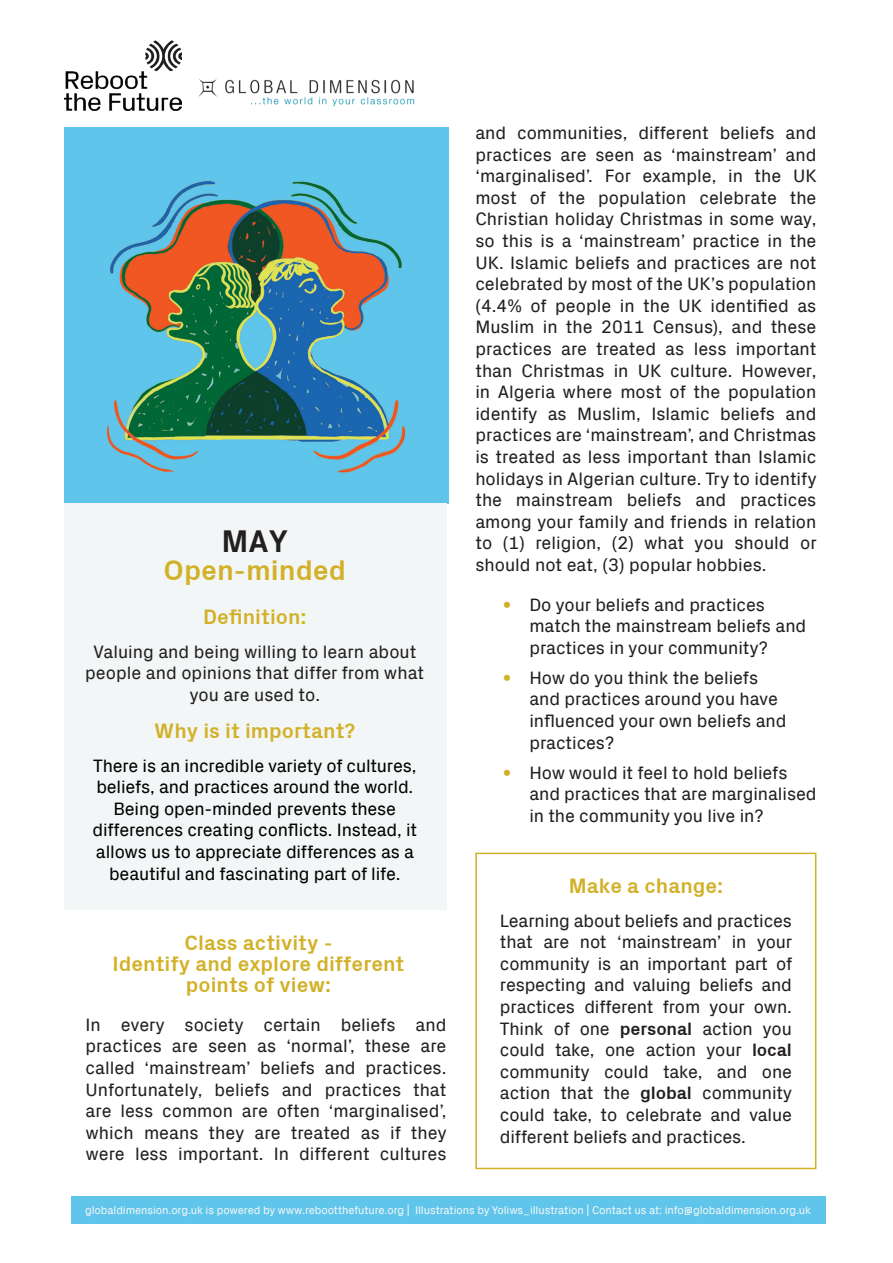
<style>
.page{position:relative;width:893px;height:1263px;background:#fff}
.page>*{position:absolute;margin:0;border:0;box-sizing:border-box;transform-origin:0 0}
.t1{font:700 31.5px "Px Grotesk";color:#231f20}
.t2{font:700 28.5px "Px Grotesk";color:#d2b129}
.t3{font:700 21px/21px "Px Grotesk";color:#d2b129;text-align:center}
.t4{font:18px/21.6px "Px Grotesk";letter-spacing:-.005em;color:#231f20;text-align:justify}
.t5{font:18px/21.6px "Px Grotesk";letter-spacing:-.01em;color:#000;text-align:center}
.t6{font:11.25px "Px Grotesk";letter-spacing:-.01em;color:#f3f6f7}
.s1{color:#cdbb00}
.s2{font-weight:700;color:#d2b129}
.s3{font-weight:700}
</style>
<div class="page">
<img style="left:64px;top:128px;width:384px;height:375px">
<img style="left:198px;top:79px;width:217px;height:27px">
<div style="left:64px;top:504px;width:382px;height:406px;background:#f3f6f7"></div>
<div style="left:475px;top:853px;width:341px;height:316px;border:2px solid #d2b129"></div>
<div style="left:70px;top:1197px;width:755px;height:27px;background:#5fc5eb"></div>
<img style="left:64px;top:41px;width:117px;height:69px">
<p class="t1" style="left:221px;top:522px;width:68px">MAY</p>
<p class="t2" style="left:164px;top:553px;width:184px">Open-minded</p>
<p class="t3" style="left:203px;top:606px;width:105px">Definition<span class="s1">:</span></p>
<p class="t4" style="left:85px;top:639px;width:340px;text-align:center">Valuing and being willing to learn about people and opinions that differ from what you are used to.</p>
<p class="t3" style="left:154px;top:720px;width:203px">Why is it important?</p>
<p class="t5" style="left:92px;top:753px;width:326px">There is an incredible variety of cultures, beliefs, and practices around the world.<br>Being open-minded prevents these differences creating conflicts. Instead, it allows us to appreciate differences as a beautiful and fascinating part of life.</p>
<p class="t3" style="left:113px;top:932px;width:293px">Class activity -<br>Identify and explore different points of view:</p>
<p class="t4" style="left:86px;top:1013px;width:363px">In every society certain beliefs and practices are seen as ‘normal’, these are called ‘mainstream’ beliefs and practices.<br>Unfortunately, beliefs and practices that are less common are often ‘marginalised’, which means they are treated as if they were less important. In different cultures</p>
<p class="t4" style="left:475px;top:121px;width:343px">and communities, different beliefs and practices are seen as ‘mainstream’ and ‘marginalised’. For example, in the UK most of the population celebrate the Christian holiday Christmas in some way, so this is a ‘mainstream’ practice in the UK. Islamic beliefs and practices are not celebrated by most of the UK’s population (4.4% of people in the UK identified as Muslim in the 2011 Census), and these practices are treated as less important than Christmas in UK culture. However, in Algeria where most of the population identify as Muslim, Islamic beliefs and practices are ‘mainstream’, and Christmas is treated as less important than Islamic holidays in Algerian culture. Try to identify the mainstream beliefs and practices among your family and friends in relation to (1) religion, (2) what you should or should not eat, (3) popular hobbies.</p>
<p class="t4" style="left:529px;top:592px;width:278px;text-align:left;text-indent:-27px"><span class="s2">•</span> Do your beliefs and practices match the mainstream beliefs and practices in your community?</p>
<p class="t4" style="left:529px;top:666px;width:259px;text-align:left;text-indent:-27px"><span class="s2">•</span> How do you think the beliefs and practices around you have influenced your own beliefs and practices?</p>
<p class="t4" style="left:529px;top:760px;width:289px;text-align:left;text-indent:-27px"><span class="s2">•</span> How would it feel to hold beliefs and practices that are marginalised in the community you live in?</p>
<p class="t3" style="left:569px;top:874px;width:156px">Make a change:</p>
<p class="t4" style="left:500px;top:908px;width:294px">Learning about beliefs and practices that are not ‘mainstream’ in your community is an important part of respecting and valuing beliefs and practices different from your own.<br>Think of one <span class="s3">personal</span> action you could take, one action your <span class="s3">local </span>community could take, and one action that the <span class="s3">global</span> community could take, to celebrate and value different beliefs and practices.</p>
<p class="t6" style="left:85px;top:1202px;width:727px">globaldimension.org.uk is powered by www.rebootthefuture.org | Illustrations by Yoliws_illustration | Contact us at: info@globaldimension.org.uk</p>
</div>
